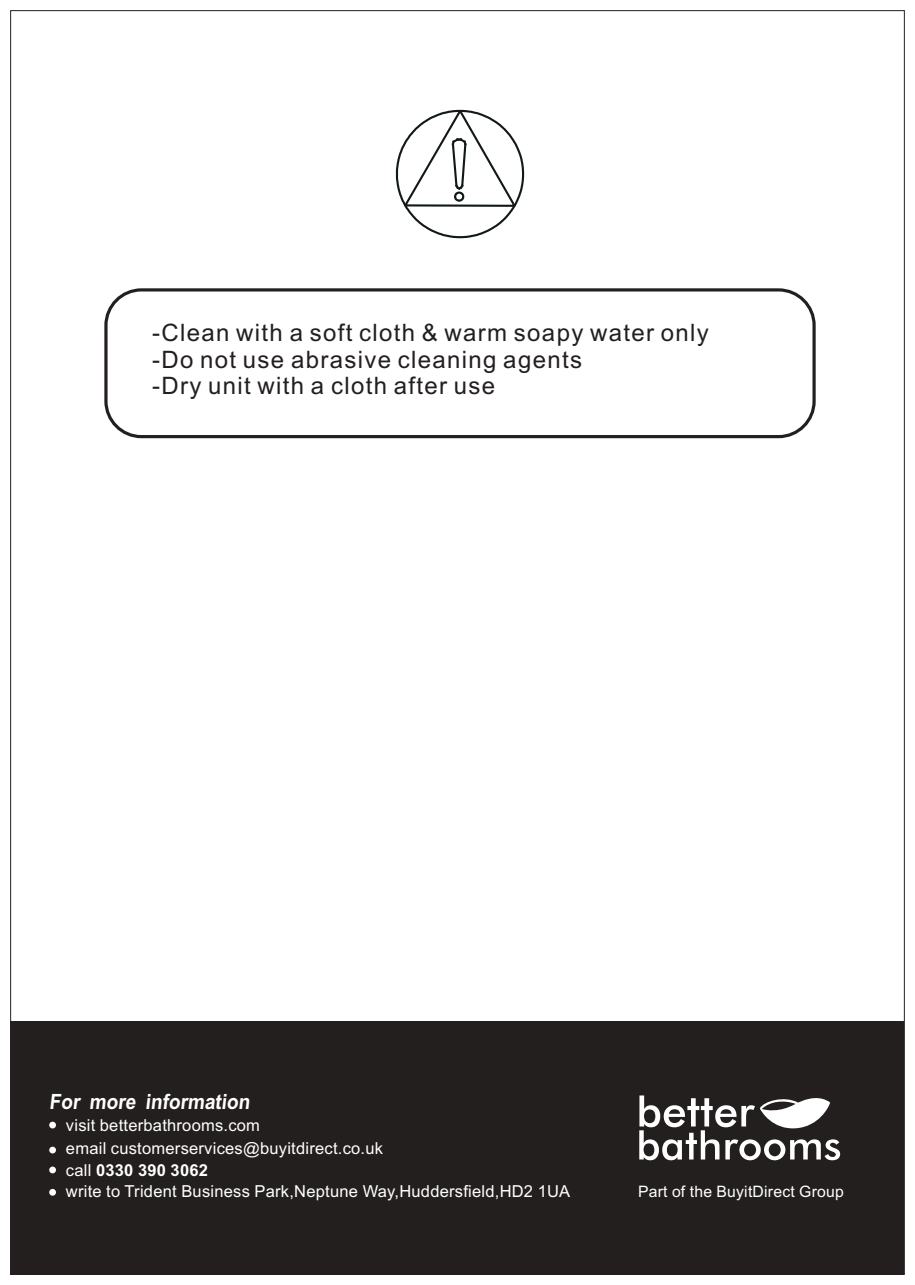
<style>
.page{position:relative;width:915px;height:1285px;background:#fff}
.page>*{position:absolute;margin:0;border:0;box-sizing:border-box;transform-origin:0 0}
.t1{font:24px/26.8px "Arial";letter-spacing:.055em;color:#241f1f}
.t2{font:700 21px "Arial";color:#fff;scale:.9 1}
.t3{font:16.5px/23.4px "Arial";letter-spacing:.015em;color:#fff}
.t4{font:15.75px "Arial";letter-spacing:.015em;color:#fff}
.s1{font-weight:700}
</style>
<div class="page">
<svg style="left:395px;top:109px;width:130px;height:130px"></svg>
<div style="left:104px;top:288px;width:711px;height:150px;border:3px solid #241f1f;border-radius:35px"></div>
<div style="left:11px;top:1020px;width:893px;height:253px;background:#241f1f"></div>
<svg style="left:639px;top:1095px;width:200px;height:64px"></svg>
<div style="left:49px;top:1121px;width:7px;height:7px;background:#fff;border-radius:50%"></div>
<div style="left:49px;top:1146px;width:7px;height:7px;background:#fff;border-radius:50%"></div>
<div style="left:49px;top:1166px;width:7px;height:7px;background:#fff;border-radius:50%"></div>
<svg style="left:49px;top:1188px;width:7px;height:7px"></svg>
<h1 class="t1" style="left:152px;top:321px;width:558px">-Clean with a soft cloth &amp; warm soapy water only -Do not use abrasive cleaning agents<br>-Dry unit with a cloth after use</h1>
<p class="t2" style="left:49px;top:1093px;width:227px">For more information</p>
<p class="t3" style="left:66px;top:1114px;width:318px">visit betterbathrooms.com<br>email customerservices@buyitdirect.co.uk</p>
<p class="t3" style="left:66px;top:1160px;width:505px;line-height:20.7px">call <span class="s1">0330 390 3062<br></span>write to Trident Business Park,Neptune Way,Huddersfield,HD2 1UA</p>
<p class="t4" style="left:637px;top:1184px;width:207px">Part of the BuyitDirect Group</p>
</div>
